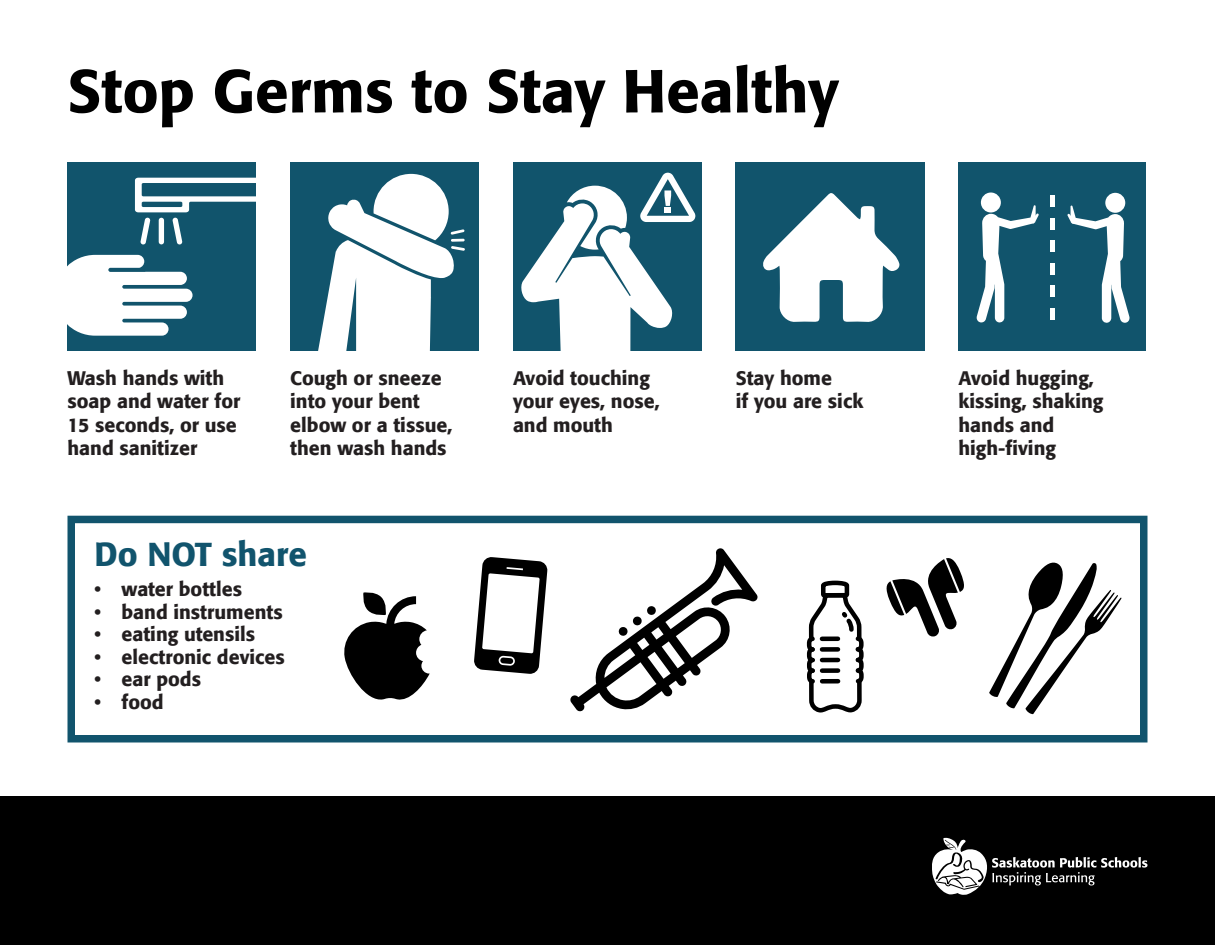
<style>
.page{position:relative;width:1215px;height:945px;background:#fff}
.page>*{position:absolute;margin:0;border:0;box-sizing:border-box;transform-origin:0 0}
.t1{font:500 60px "Formata";color:#000}
.t2{font:500 33px "Formata";color:#11546d}
.t3{font:500 19.5px/23.4px "Formata";color:#231f20}
</style>
<div class="page">
<div style="left:68px;top:162px;width:188px;height:189px;background:#11546c"></div>
<svg style="left:135px;top:178px;width:121px;height:67px"></svg>
<svg style="left:68px;top:255px;width:125px;height:81px"></svg>
<div style="left:290px;top:162px;width:189px;height:189px;background:#11546c"></div>
<svg style="left:318px;top:174px;width:147px;height:177px"></svg>
<div style="left:513px;top:162px;width:189px;height:189px;background:#11546c"></div>
<svg style="left:521px;top:173px;width:175px;height:178px"></svg>
<div style="left:736px;top:162px;width:189px;height:189px;background:#11546c"></div>
<svg style="left:763px;top:193px;width:137px;height:129px"></svg>
<div style="left:958px;top:162px;width:188px;height:189px;background:#11546c"></div>
<div style="left:1050px;top:286px;width:5px;height:11px;background:#fff"></div>
<div style="left:1050px;top:263px;width:5px;height:11px;background:#fff"></div>
<div style="left:1050px;top:308px;width:5px;height:11px;background:#fff"></div>
<div style="left:1050px;top:241px;width:5px;height:11px;background:#fff"></div>
<div style="left:1050px;top:218px;width:5px;height:11px;background:#fff"></div>
<div style="left:1050px;top:196px;width:5px;height:11px;background:#fff"></div>
<div style="left:981px;top:193px;width:20px;height:19px;background:#fff;border-radius:50%"></div>
<svg style="left:976px;top:205px;width:63px;height:118px"></svg>
<div style="left:1105px;top:193px;width:20px;height:20px;background:#fff;border-radius:50%"></div>
<svg style="left:1067px;top:206px;width:63px;height:117px"></svg>
<div style="left:0;top:796px;width:1215px;height:149px;background:#000"></div>
<svg style="left:932px;top:837px;width:216px;height:58px"></svg>
<div style="left:68px;top:516px;width:1080px;height:226px;border:8px solid #11546d"></div>
<svg style="left:806px;top:580px;width:58px;height:133px"></svg>
<div style="left:822px;top:679px;width:16px;height:5px;background:#000"></div>
<div style="left:822px;top:668px;width:16px;height:5px;background:#000"></div>
<hr style="left:822px;top:658px;width:16px;height:4px;background:#000">
<div style="left:822px;top:647px;width:16px;height:5px;background:#000"></div>
<hr style="left:822px;top:637px;width:16px;height:4px;background:#000">
<svg style="left:886px;top:558px;width:78px;height:79px"></svg>
<svg style="left:570px;top:548px;width:188px;height:164px"></svg>
<svg style="left:344px;top:592px;width:86px;height:108px"></svg>
<svg style="left:989px;top:562px;width:133px;height:152px"></svg>
<svg style="left:474px;top:557px;width:74px;height:117px"></svg>
<p class="t1" style="left:68px;top:54px;width:773px">Stop Germs to Stay Healthy</p>
<p class="t3" style="left:68px;top:366px;width:158px">Wash hands with</p>
<p class="t3" style="left:68px;top:390px;width:175px">soap and water for</p>
<p class="t3" style="left:68px;top:413px;width:171px">15 seconds, or use</p>
<p class="t3" style="left:68px;top:437px;width:131px">hand sanitizer</p>
<p class="t3" style="left:290px;top:366px;width:153px">Cough or sneeze</p>
<p class="t3" style="left:290px;top:390px;width:164px">into your bent elbow or a tissue, then wash hands</p>
<p class="t2" style="left:94px;top:534px;width:214px">Do NOT share</p>
<p class="t3" style="left:94px;top:578px;width:149px">• water bottles</p>
<p class="t3" style="left:94px;top:600px;width:190px">• band instruments</p>
<p class="t3" style="left:94px;top:623px;width:162px">• eating utensils</p>
<p class="t3" style="left:94px;top:645px;width:192px">• electronic devices</p>
<p class="t3" style="left:94px;top:668px;width:108px">• ear pods</p>
<p class="t3" style="left:94px;top:690px;width:71px">• food</p>
<p class="t3" style="left:513px;top:366px;width:138px">Avoid touching</p>
<p class="t3" style="left:513px;top:390px;width:148px">your eyes, nose,</p>
<p class="t3" style="left:513px;top:413px;width:101px">and mouth</p>
<p class="t3" style="left:736px;top:366px;width:129px">Stay home<br>if you are sick</p>
<p class="t3" style="left:958px;top:366px;width:137px">Avoid hugging,</p>
<p class="t3" style="left:958px;top:390px;width:147px">kissing, shaking</p>
<p class="t3" style="left:958px;top:413px;width:99px">hands and high-fiving</p>
</div>
